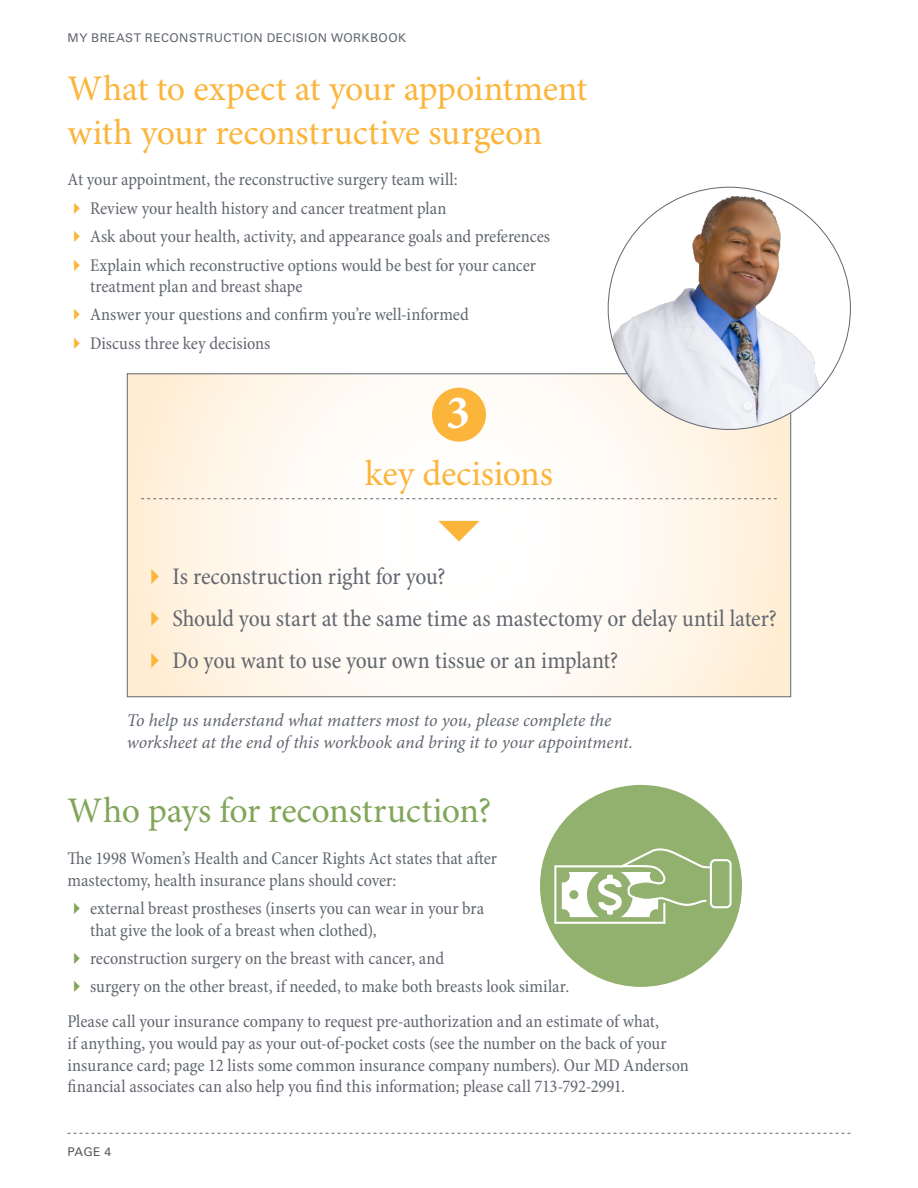
<style>
.page{position:relative;width:918px;height:1188px;background:#fff}
.page>*{position:absolute;margin:0;border:0;box-sizing:border-box;transform-origin:0 0}
.t1{font:700 48px "Minion Pro";color:#fff}
.Heading{font:36px/43.2px "Minion Pro";letter-spacing:-.01em;color:#fcb53b}
.Heading-2{font:36px "Minion Pro";letter-spacing:-.01em;color:#81a65a}
.t2{font:condensed 24px "Minion Pro";letter-spacing:-.005em;color:#626770}
.Body_12{font:condensed 18px/21.6px "Minion Pro";letter-spacing:-.005em;color:#626770}
.Body_12-2{font:italic 18px/21.6px "Minion Pro";letter-spacing:-.005em;color:#626770}
.t3{font:12px "Univers LT Std";letter-spacing:.04em;color:#626770}
.t4{font:12px "Univers LT Std";color:#58595b}
</style>
<div class="page">
<div style="left:540px;top:785px;width:202px;height:202px;background:#93b16e;border-radius:50%"></div>
<svg style="left:554px;top:848px;width:178px;height:76px"></svg>
<svg style="left:129px;top:375px;width:660px;height:320px"></svg>
<svg style="left:141px;top:498px;width:636px;height:1px"></svg>
<div style="left:432px;top:388px;width:54px;height:54px;background:#fcb53b;border-radius:50%"></div>
<svg style="left:438px;top:521px;width:42px;height:21px"></svg>
<img style="left:608px;top:187px;width:242px;height:242px;border-radius:121px">
<svg style="left:68px;top:1133px;width:782px;height:1px"></svg>
<svg style="left:152px;top:569px;width:7px;height:15px"></svg>
<svg style="left:152px;top:611px;width:7px;height:15px"></svg>
<svg style="left:152px;top:653px;width:7px;height:15px"></svg>
<p class="t3" style="left:68px;top:31px;width:340px">MY BREAST RECONSTRUCTION DECISION WORKBOOK</p>
<p class="Heading" style="left:68px;top:69px;width:521px">What to expect at your appointment with your reconstructive surgeon</p>
<p class="Body_12" style="left:68px;top:170px;width:392px">At your appointment, the reconstructive surgery team will:</p>
<p class="Body_12" style="left:90px;top:198px;width:358px">Review your health history and cancer treatment plan</p>
<p class="Body_12" style="left:90px;top:226px;width:462px">Ask about your health, activity, and appearance goals and preferences</p>
<p class="Body_12" style="left:90px;top:255px;width:448px">Explain which reconstructive options would be best for your cancer treatment plan and breast shape</p>
<p class="Body_12" style="left:90px;top:305px;width:380px">Answer your questions and confirm you’re well-informed</p>
<p class="Body_12" style="left:90px;top:333px;width:182px">Discuss three key decisions</p>
<p class="t1" style="left:446px;top:383px;width:25px">3</p>
<p class="Heading" style="left:365px;top:453px;width:190px">key decisions</p>
<p class="t2" style="left:173px;top:562px;width:275px">Is reconstruction right for you?</p>
<p class="t2" style="left:173px;top:604px;width:606px">Should you start at the same time as mastectomy or delay until later?</p>
<p class="t2" style="left:173px;top:646px;width:447px">Do you want to use your own tissue or an implant?</p>
<p class="Body_12-2" style="left:127px;top:711px;width:508px">To help us understand what matters most to you, please complete the worksheet at the end of this workbook and bring it to your appointment.</p>
<p class="Heading-2" style="left:68px;top:789px;width:425px">Who pays for reconstruction?</p>
<p class="Body_12" style="left:68px;top:848px;width:431px">The 1998 Women’s Health and Cancer Rights Act states that after mastectomy, health insurance plans should cover:</p>
<p class="Body_12" style="left:90px;top:898px;width:396px">external breast prostheses (inserts you can wear in your bra that give the look of a breast when clothed),</p>
<p class="Body_12" style="left:90px;top:948px;width:356px">reconstruction surgery on the breast with cancer, and</p>
<p class="Body_12" style="left:90px;top:976px;width:481px">surgery on the other breast, if needed, to make both breasts look similar.</p>
<p class="Body_12" style="left:68px;top:1012px;width:623px">Please call your insurance company to request pre-authorization and an estimate of what,<br>if anything, you would pay as your out-of-pocket costs (see the number on the back of your insurance card; page 12 lists some common insurance company numbers). Our MD Anderson financial associates can also help you find this information; please call 713-792-2991.</p>
<p class="t4" style="left:68px;top:1144px;width:45px">PAGE 4</p>
</div>
